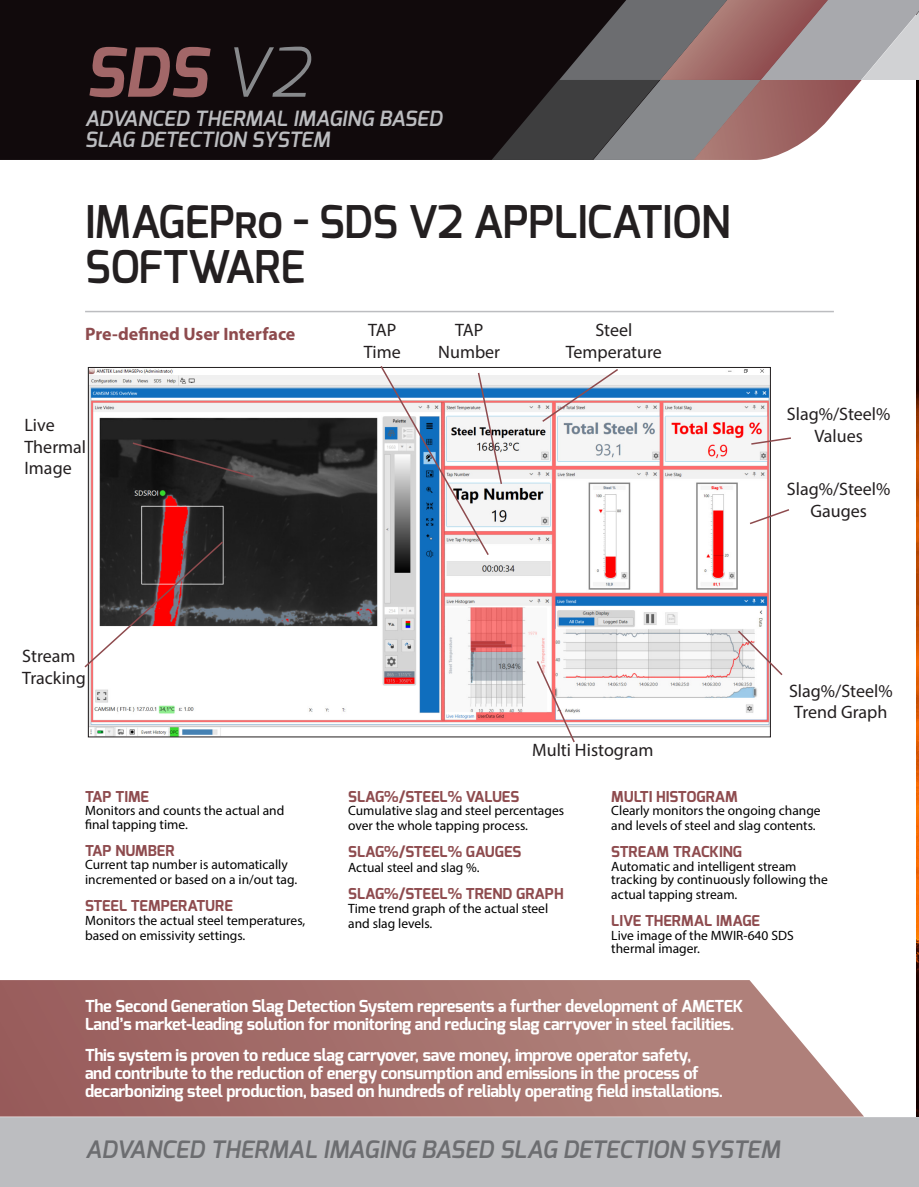
<style>
.page{position:relative;width:919px;height:1187px;background:#fff}
.page>*{position:absolute;margin:0;border:0;box-sizing:border-box;transform-origin:0 0}
.t1{font:italic 700 67.5px "Exo";color:#a26768}
.t2{font:600 45px/45px "Exo";letter-spacing:-.01em;color:#231f20}
.t3{font:italic 600 24px "Exo";color:#6c6d70}
.t4{font:italic 600 21px/21px "Exo";color:#bcbdc0}
.t5{font:18px/21.6px "Myriad Pro";color:#231f20}
.t6{font:700 18px "Myriad Pro";color:#8e4b4e}
.t7{font:700 16.5px/18px "Exo";letter-spacing:-.02em;color:#fff}
.t8{font:700 15px "Exo";color:#8e4b4e}
.t9{font:13.5px/15px "Myriad Pro";color:#000}
.s1{font-weight:300;color:#87898c}
</style>
<div class="page">
<img style="left:916px;top:160px;width:2px;height:956px">
<img style="left:90px;top:369px;width:678px;height:366px">
<div style="left:0;top:1116px;width:918px;height:70px;background:#bcbdc0"></div>
<div style="left:0;top:0;width:491px;height:160px;background:#110a0c"></div>
<svg style="left:491px;top:0;width:427px;height:160px;background:#807273"></svg>
<hr style="left:85px;top:311px;width:748px;height:1px;background:#bcbdc0">
<svg style="left:0;top:980px;width:864px;height:136px;background:#ab7a76"></svg>
<svg style="left:131px;top:441px;width:124px;height:37px;background:#252222"></svg>
<svg style="left:84px;top:540px;width:141px;height:129px"></svg>
<svg style="left:379px;top:366px;width:124px;height:190px"></svg>
<svg style="left:540px;top:367px;width:79px;height:56px"></svg>
<svg style="left:749px;top:436px;width:42px;height:9px"></svg>
<svg style="left:748px;top:508px;width:42px;height:17px"></svg>
<svg style="left:736px;top:629px;width:47px;height:47px"></svg>
<svg style="left:535px;top:659px;width:41px;height:84px"></svg>
<p class="t1" style="left:85px;top:29px;width:226px">SDS <span class="s1">V2</span></p>
<p class="t4" style="left:85px;top:108px;width:359px">ADVANCED THERMAL IMAGING BASED<br>SLAG DETECTION SYSTEM</p>
<p class="t2" style="left:85px;top:199px;width:647px">IMAGEPro - SDS V2 APPLICATION<br>SOFTWARE</p>
<p class="t6" style="left:85px;top:322px;width:212px">Pre-defined User Interface</p>
<p class="t5" style="left:24px;top:414px;width:63px">Live<br>Thermal<br>Image</p>
<p class="t5" style="left:368px;top:319px;width:30px">TAP</p>
<p class="t5" style="left:364px;top:341px;width:38px">Time</p>
<p class="t5" style="left:438px;top:319px;width:63px;text-align:center">TAP<br>Number</p>
<p class="t5" style="left:595px;top:319px;width:38px">Steel</p>
<p class="t5" style="left:566px;top:341px;width:97px">Temperature</p>
<p class="t5" style="left:786px;top:403px;width:105px">Slag%/Steel%</p>
<p class="t5" style="left:814px;top:425px;width:50px">Values</p>
<p class="t5" style="left:786px;top:478px;width:105px">Slag%/Steel%</p>
<p class="t5" style="left:810px;top:500px;width:58px">Gauges</p>
<p class="t5" style="left:22px;top:645px;width:65px">Stream<br>Tracking</p>
<p class="t8" style="left:85px;top:786px;width:65px">TAP TIME</p>
<p class="t9" style="left:85px;top:803px;width:201px;line-height:13.5px">Monitors and counts the actual and final tapping time.</p>
<p class="t8" style="left:85px;top:840px;width:91px">TAP NUMBER</p>
<p class="t9" style="left:85px;top:856px;width:214px">Current tap number is automatically incremented or based on a in/out tag.</p>
<p class="t8" style="left:85px;top:896px;width:149px">STEEL TEMPERATURE</p>
<p class="t9" style="left:85px;top:912px;width:222px">Monitors the actual steel temperatures, based on emissivity settings.</p>
<p class="t5" style="left:532px;top:739px;width:123px">Multi Histogram</p>
<p class="t5" style="left:789px;top:679px;width:105px">Slag%/Steel%</p>
<p class="t5" style="left:794px;top:701px;width:95px">Trend Graph</p>
<p class="t8" style="left:348px;top:786px;width:173px">SLAG%/STEEL% VALUES</p>
<p class="t9" style="left:348px;top:802px;width:217px">Cumulative slag and steel percentages over the whole tapping process.</p>
<p class="t8" style="left:348px;top:842px;width:175px">SLAG%/STEEL% GAUGES</p>
<p class="t9" style="left:348px;top:859px;width:133px">Actual steel and slag %.</p>
<p class="t8" style="left:348px;top:884px;width:217px">SLAG%/STEEL% TREND GRAPH</p>
<p class="t9" style="left:348px;top:900px;width:201px">Time trend graph of the actual steel and slag levels.</p>
<p class="t8" style="left:611px;top:786px;width:128px">MULTI HISTOGRAM</p>
<p class="t9" style="left:611px;top:802px;width:211px">Clearly monitors the ongoing change and levels of steel and slag contents.</p>
<p class="t8" style="left:611px;top:842px;width:132px">STREAM TRACKING</p>
<p class="t9" style="left:611px;top:859px;width:218px;line-height:13.5px">Automatic and intelligent stream tracking by continuously following the</p>
<p class="t9" style="left:611px;top:886px;width:128px">actual tapping stream.</p>
<p class="t8" style="left:611px;top:911px;width:150px">LIVE THERMAL IMAGE</p>
<p class="t9" style="left:611px;top:928px;width:184px;line-height:13.5px">Live image of the MWIR-640 SDS thermal imager.</p>
<p class="t7" style="left:85px;top:997px;width:659px">The Second Generation Slag Detection System represents a further development of AMETEK<br>Land’s market-leading solution for monitoring and reducing slag carryover in steel facilities.</p>
<p class="t7" style="left:85px;top:1045px;width:639px">This system is proven to reduce slag carryover, save money, improve operator safety,<br>and contribute to the reduction of energy consumption and emissions in the process of decarbonizing steel production, based on hundreds of reliably operating field installations.</p>
<p class="t3" style="left:85px;top:1134px;width:696px">ADVANCED THERMAL IMAGING BASED SLAG DETECTION SYSTEM</p>
</div>
